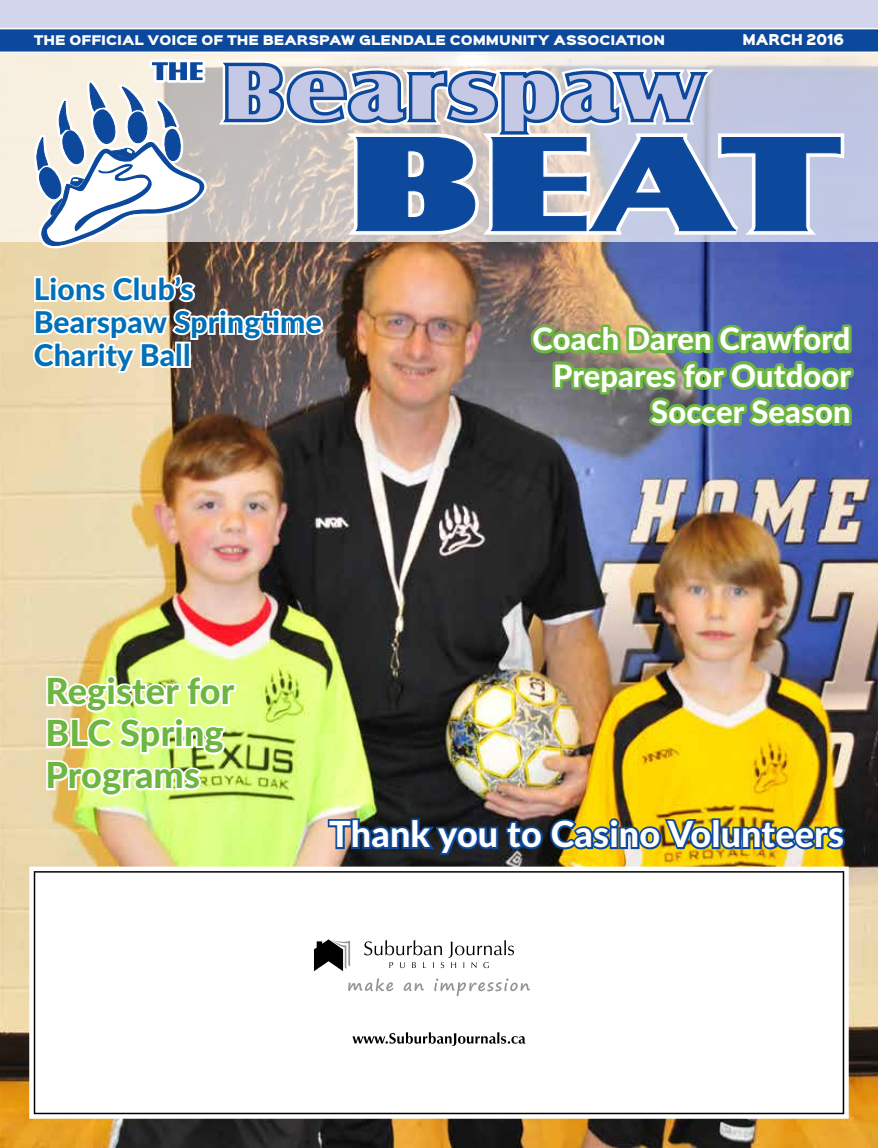
<style>
.page{position:relative;width:878px;height:1148px;background:#fff}
.page>*{position:absolute;margin:0;border:0;box-sizing:border-box;transform-origin:0 0}
.t1{font:800 36px/42px "Lato";letter-spacing:.005em;color:#6cb641}
.t2{font:800 36px "Lato";letter-spacing:.005em;color:#fff}
.t3{font:800 30.9px/36.3px "Lato";letter-spacing:.005em;color:#fff;text-align:right}
.t4{font:800 30px/33px "Lato";letter-spacing:.005em;color:#0070b9}
.t5{font:13.5px "Sinkin Sans 900 X Black";color:#fff;scale:.9 1}
.t6{font:12px "Sinkin Sans 900 X Black";color:#fff}
</style>
<div class="page">
<div style="left:0;top:0;width:878px;height:298px;background:#d2d5eb"></div>
<img style="left:0;top:242px;width:878px;height:906px">
<svg style="left:0;top:53px;width:878px;height:189px;fill:#f7f0e2"></svg>
<svg style="left:0;top:28px;width:878px;height:25px"></svg>
<svg style="left:27px;top:864px;width:823px;height:256px"></svg>
<svg style="left:34px;top:871px;width:810px;height:243px"></svg>
<svg style="left:326px;top:815px;width:522px;height:106px"></svg>
<img style="left:44px;top:672px;width:195px;height:191px">
<img style="left:30px;top:60px;width:828px;height:569px">
<div style="left:175px;top:342px;width:8px;height:26px;border:4px solid #fff"></div>
<div style="left:183px;top:342px;width:8px;height:26px;border:4px solid #fff"></div>
<p class="t6" style="left:34px;top:34px;width:632px">THE OFFICIAL VOICE OF THE BEARSPAW GLENDALE COMMUNITY ASSOCIATION</p>
<p class="t5" style="left:742px;top:32px;width:115px">MARCH 2016</p>
<h3 class="t4" style="left:34px;top:271px;width:289px">Lions Club’s<br>Bearspaw Springtime<br>Charity Ball</h3>
<h2 class="t3" style="left:532px;top:319px;width:320px">Coach Daren Crawford<br>Prepares for Outdoor<br>Soccer Season</h2>
<h1 class="t1" style="left:45px;top:668px;width:191px">Register for<br>BLC Spring<br>Programs</h1>
<h1 class="t2" style="left:329px;top:807px;width:516px">Thank you to Casino Volunteers</h1>
</div>
